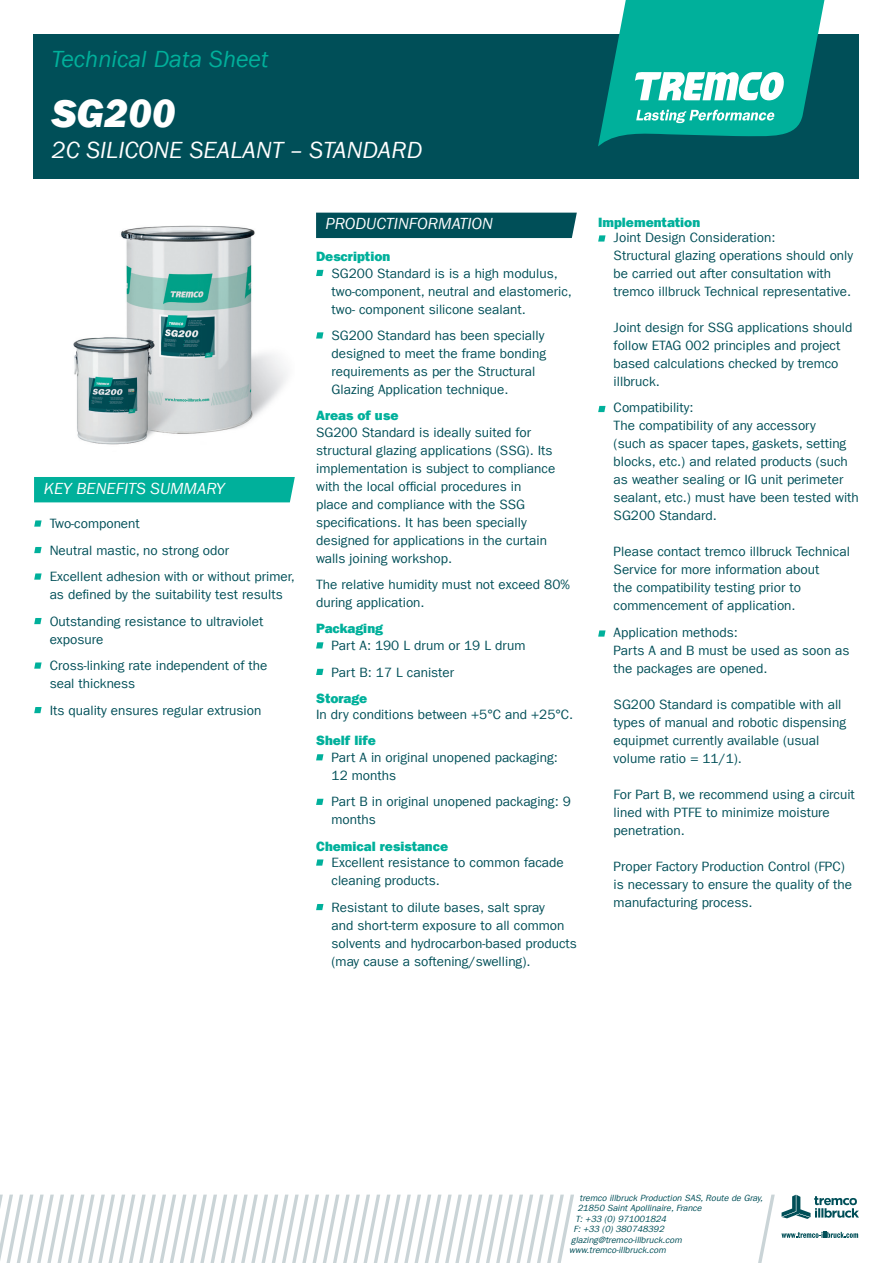
<style>
.page{position:relative;width:893px;height:1263px;background:#fff}
.page>*{position:absolute;margin:0;border:0;box-sizing:border-box;transform-origin:0 0}
.t1{font:italic 800 40.5px "Franklin Gothic LT Com";color:#fff}
.t2{font:italic 24px "Franklin Gothic LT Com";color:#fff}
.t3{font:italic 24px "Franklin Gothic LT Com";color:#00b09b}
.t4{font:italic 16.5px "Franklin Gothic LT Com";color:#fff}
.t5{font:13.5px/18px "Franklin Gothic LT Com";color:#004f58}
.t6{font:800 13.5px "Franklin Gothic LT Com";color:#00b09b}
.t7{font:italic 9px "Franklin Gothic LT Com";color:#004f58}
</style>
<div class="page">
<div style="left:316px;top:213px;width:261px;height:25px;background:#004f58"></div>
<div style="left:34px;top:34px;width:825px;height:145px;background:#004f58"></div>
<div style="left:34px;top:477px;width:261px;height:25px;background:#00b09b"></div>
<svg style="left:34px;top:520px;width:8px;height:7px"></svg>
<svg style="left:34px;top:547px;width:8px;height:6px"></svg>
<svg style="left:34px;top:573px;width:8px;height:7px"></svg>
<svg style="left:34px;top:618px;width:8px;height:6px"></svg>
<svg style="left:34px;top:662px;width:8px;height:7px"></svg>
<svg style="left:34px;top:707px;width:8px;height:6px"></svg>
<svg style="left:316px;top:270px;width:7px;height:6px"></svg>
<svg style="left:316px;top:332px;width:7px;height:7px"></svg>
<svg style="left:316px;top:642px;width:7px;height:6px"></svg>
<svg style="left:316px;top:669px;width:7px;height:6px"></svg>
<svg style="left:316px;top:754px;width:7px;height:6px"></svg>
<svg style="left:316px;top:799px;width:7px;height:6px"></svg>
<svg style="left:316px;top:859px;width:7px;height:7px"></svg>
<svg style="left:316px;top:904px;width:7px;height:6px"></svg>
<svg style="left:598px;top:235px;width:7px;height:7px"></svg>
<svg style="left:598px;top:406px;width:7px;height:6px"></svg>
<svg style="left:598px;top:630px;width:7px;height:7px"></svg>
<img style="left:73px;top:225px;width:214px;height:220px">
<svg style="left:598px;top:0;width:226px;height:146px"></svg>
<svg style="left:781px;top:1194px;width:78px;height:25px"></svg>
<svg style="left:781px;top:1232px;width:77px;height:6px"></svg>
<svg style="left:758px;top:1194px;width:17px;height:69px"></svg>
<svg style="left:0;top:1194px;width:574px;height:69px"></svg>
<h2 class="t3" style="left:52px;top:46px;width:218px">Technical Data Sheet</h2>
<h1 class="t1" style="left:52px;top:90px;width:125px">SG200</h1>
<h2 class="t2" style="left:52px;top:137px;width:372px">2C SILICONE SEALANT – STANDARD</h2>
<p class="t4" style="left:44px;top:479px;width:182px">KEY BENEFITS SUMMARY</p>
<p class="t5" style="left:50px;top:510px;width:247px;line-height:26.5px">Two-component<br>Neutral mastic, no strong odor<br>Excellent adhesion with or without primer,</p>
<p class="t5" style="left:50px;top:581px;width:235px;line-height:26.5px">as defined by the suitability test results<br>Outstanding resistance to ultraviolet</p>
<p class="t5" style="left:50px;top:626px;width:219px;line-height:26.5px">exposure<br>Cross-linking rate independent of the</p>
<p class="t5" style="left:50px;top:670px;width:213px;line-height:26.5px">seal thickness<br>Its quality ensures regular extrusion</p>
<p class="t4" style="left:326px;top:214px;width:169px">PRODUCTINFORMATION</p>
<p class="t6" style="left:316px;top:248px;width:76px">Description</p>
<p class="t5" style="left:332px;top:264px;width:242px">SG200 Standard is is a high modulus, two-component, neutral and elastomeric, two- component silicone sealant.</p>
<p class="t5" style="left:332px;top:327px;width:216px">SG200 Standard has been specially designed to meet the frame bonding requirements as per the Structural Glazing Application technique.</p>
<p class="t6" style="left:316px;top:408px;width:84px">Areas of use</p>
<p class="t5" style="left:316px;top:423px;width:241px">SG200 Standard is ideally suited for structural glazing applications (SSG). Its implementation is subject to compliance with the local official procedures in place and compliance with the SSG specifications. It has been specially designed for applications in the curtain walls joining workshop.</p>
<p class="t5" style="left:316px;top:576px;width:255px">The relative humidity must not exceed 80% during application.</p>
<p class="t6" style="left:316px;top:621px;width:68px">Packaging</p>
<p class="t5" style="left:332px;top:632px;width:195px;line-height:26.5px">Part A: 190 L drum or 19 L drum<br>Part B: 17 L canister</p>
<p class="t6" style="left:316px;top:690px;width:53px">Storage</p>
<p class="t5" style="left:316px;top:706px;width:259px">In dry conditions between +5°C and +25°C.</p>
<p class="t6" style="left:316px;top:733px;width:61px">Shelf life</p>
<p class="t5" style="left:332px;top:748px;width:228px">Part A in original unopened packaging:<br>12 months</p>
<p class="t5" style="left:332px;top:793px;width:241px">Part B in original unopened packaging: 9 months</p>
<p class="t6" style="left:316px;top:838px;width:134px">Chemical resistance</p>
<p class="t5" style="left:332px;top:854px;width:234px">Excellent resistance to common facade cleaning products.</p>
<p class="t5" style="left:332px;top:898px;width:247px">Resistant to dilute bases, salt spray<br>and short-term exposure to all common solvents and hydrocarbon-based products (may cause a softening/swelling).</p>
<p class="t6" style="left:598px;top:214px;width:104px">Implementation</p>
<p class="t5" style="left:614px;top:228px;width:241px">Joint Design Consideration:<br>Structural glazing operations should only be carried out after consultation with tremco illbruck Technical representative.</p>
<p class="t5" style="left:614px;top:318px;width:240px">Joint design for SSG applications should follow ETAG 002 principles and project based calculations checked by tremco illbruck.</p>
<p class="t5" style="left:614px;top:399px;width:247px">Compatibility:<br>The compatibility of any accessory<br>(such as spacer tapes, gaskets, setting blocks, etc.) and related products (such as weather sealing or IG unit perimeter sealant, etc.) must have been tested with<br>SG200 Standard.</p>
<p class="t5" style="left:614px;top:543px;width:238px">Please contact tremco illbruck Technical Service for more information about<br>the compatibility testing prior to commencement of application.</p>
<p class="t5" style="left:614px;top:623px;width:237px">Application methods:<br>Parts A and B must be used as soon as the packages are opened.</p>
<p class="t5" style="left:614px;top:695px;width:234px">SG200 Standard is compatible with all types of manual and robotic dispensing equipmet currently available (usual volume ratio = 11/1).</p>
<p class="t5" style="left:614px;top:785px;width:243px">For Part B, we recommend using a circuit lined with PTFE to minimize moisture penetration.</p>
<p class="t5" style="left:614px;top:857px;width:240px">Proper Factory Production Control (FPC) is necessary to ensure the quality of the manufacturing process.</p>
<p class="t7" style="left:579px;top:1192px;width:187px">tremco illbruck Production SAS,Route de Gray,</p>
<p class="t7" style="left:577px;top:1203px;width:128px">21850 Saint Apollinaire,France</p>
<p class="t7" style="left:575px;top:1213px;width:94px">T: +33 (0) 971001824</p>
<p class="t7" style="left:573px;top:1224px;width:94px">F: +33 (0) 380748392</p>
<p class="t7" style="left:571px;top:1234px;width:114px">glazing@tremco-illbruck.com</p>
<p class="t7" style="left:569px;top:1245px;width:100px">www.tremco-illbruck.com</p>
</div>
